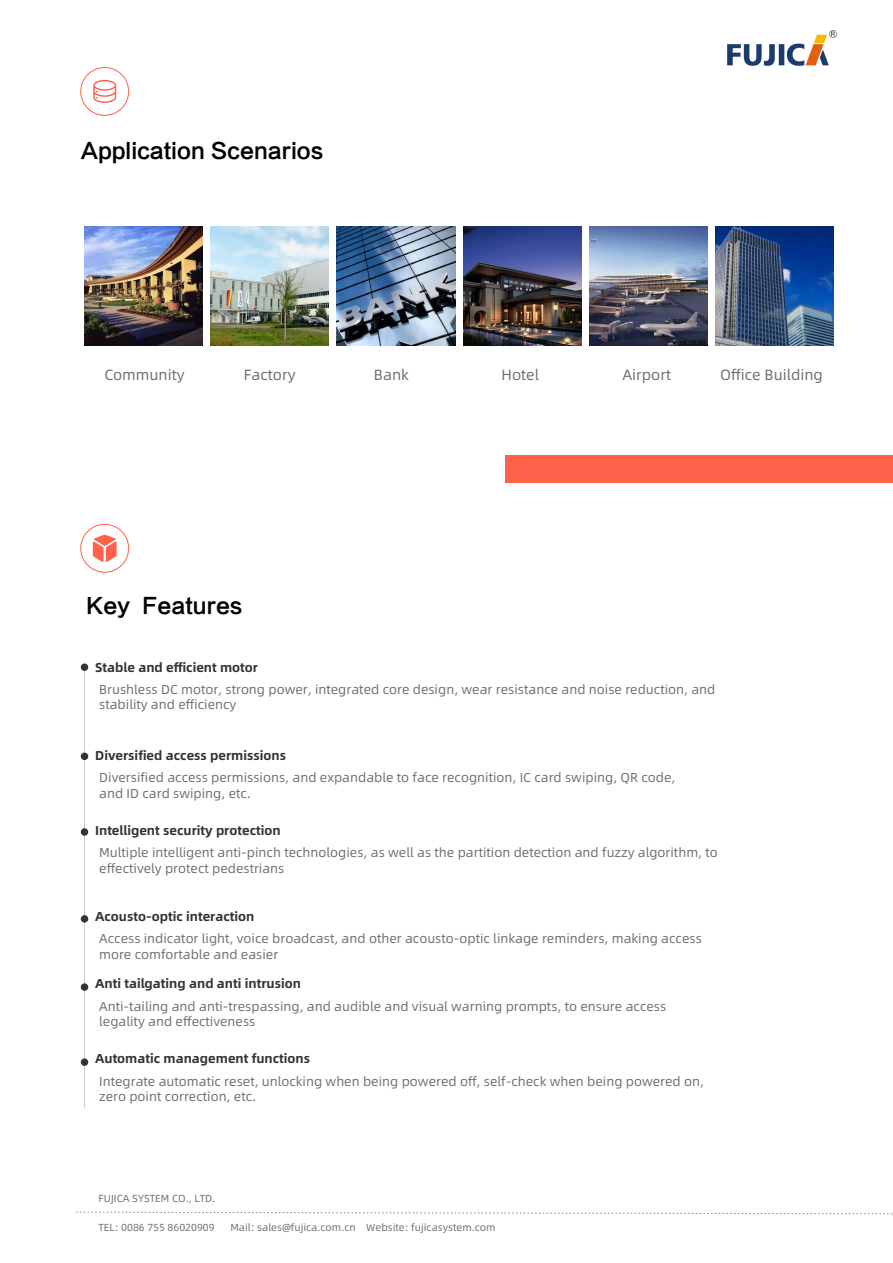
<style>
.page{position:relative;width:893px;height:1263px;background:#fff}
.page>*{position:absolute;margin:0;border:0;box-sizing:border-box;transform-origin:0 0}
.t1{font:21.15px "FZLTZHK GBK1 0";color:#000}
.t2{font:14.85px "Alibaba Pu Hui Ti";color:#716f71}
.t3{font:12.9px/15.5px "Alibaba Pu Hui Ti";color:#716f71}
.t4{font:12.9px "Alibaba Pu Hui Ti B";color:#333}
.t5{font:10.2px "Alibaba Pu Hui Ti";color:#716f71}
</style>
<div class="page">
<svg style="left:76px;top:1211px;width:817px;height:3px"></svg>
<div style="left:506px;top:455px;width:387px;height:28px;background:#ff614b"></div>
<img style="left:85px;top:227px;width:118px;height:118px">
<img style="left:337px;top:227px;width:118px;height:118px">
<img style="left:463px;top:227px;width:118px;height:118px">
<img style="left:589px;top:227px;width:118px;height:118px">
<img style="left:715px;top:227px;width:119px;height:118px">
<img style="left:211px;top:227px;width:118px;height:118px">
<hr style="left:84px;top:667px;width:1px;height:440px;background:#cbcbcb">
<div style="left:81px;top:663px;width:7px;height:8px;background:#333;border-radius:50%"></div>
<div style="left:81px;top:753px;width:7px;height:7px;background:#333;border-radius:50%"></div>
<div style="left:81px;top:828px;width:7px;height:8px;background:#333;border-radius:50%"></div>
<div style="left:81px;top:915px;width:7px;height:7px;background:#333;border-radius:50%"></div>
<div style="left:81px;top:983px;width:7px;height:8px;background:#333;border-radius:50%"></div>
<div style="left:81px;top:1058px;width:7px;height:8px;background:#333;border-radius:50%"></div>
<svg style="left:93px;top:535px;width:24px;height:27px"></svg>
<div style="left:80px;top:524px;width:49px;height:49px;border:1px solid #ff614b;border-radius:50%"></div>
<div style="left:80px;top:67px;width:49px;height:49px;border:1px solid #ff614b;border-radius:50%"></div>
<svg style="left:93px;top:80px;width:23px;height:23px"></svg>
<img style="left:727px;top:30px;width:110px;height:35px">
<h1 class="t1" style="left:81px;top:139px;width:245px">Application Scenarios</h1>
<p class="t2" style="left:104px;top:363px;width:82px">Community</p>
<p class="t2" style="left:244px;top:363px;width:53px">Factory</p>
<p class="t2" style="left:374px;top:363px;width:37px">Bank</p>
<p class="t2" style="left:502px;top:363px;width:39px">Hotel</p>
<p class="t2" style="left:622px;top:363px;width:50px">Airport</p>
<p class="t2" style="left:720px;top:363px;width:104px">Office Building</p>
<h1 class="t1" style="left:87px;top:594px;width:158px">Key Features</h1>
<p class="t4" style="left:95px;top:657px;width:164px">Stable and efficient motor</p>
<p class="t3" style="left:99px;top:681px;width:618px">Brushless DC motor, strong power, integrated core design, wear resistance and noise reduction, and stability and efficiency</p>
<p class="t4" style="left:95px;top:745px;width:192px">Diversified access permissions</p>
<p class="t3" style="left:99px;top:769px;width:578px">Diversified access permissions, and expandable to face recognition, IC card swiping, QR code, and ID card swiping, etc.</p>
<p class="t4" style="left:95px;top:820px;width:187px">Intelligent security protection</p>
<p class="t3" style="left:99px;top:844px;width:620px">Multiple intelligent anti-pinch technologies, as well as the partition detection and fuzzy algorithm, to effectively protect pedestrians</p>
<p class="t4" style="left:95px;top:906px;width:161px">Acousto-optic interaction</p>
<p class="t3" style="left:99px;top:930px;width:604px">Access indicator light, voice broadcast, and other acousto-optic linkage reminders, making access more comfortable and easier</p>
<p class="t4" style="left:95px;top:974px;width:207px">Anti tailgating and anti intrusion</p>
<p class="t3" style="left:99px;top:998px;width:569px">Anti-tailing and anti-trespassing, and audible and visual warning prompts, to ensure access legality and effectiveness</p>
<p class="t4" style="left:95px;top:1049px;width:216px">Automatic management functions</p>
<p class="t3" style="left:99px;top:1073px;width:606px">Integrate automatic reset, unlocking when being powered off, self-check when being powered on, zero point correction, etc.</p>
<p class="t5" style="left:99px;top:1191px;width:118px">FUJICA SYSTEM CO., LTD.</p>
<p class="t5" style="left:99px;top:1220px;width:118px">TEL: 0086 755 86020909</p>
<p class="t5" style="left:230px;top:1220px;width:267px">Mail: sales@fujica.com.cn Website: fujicasystem.com</p>
</div>
